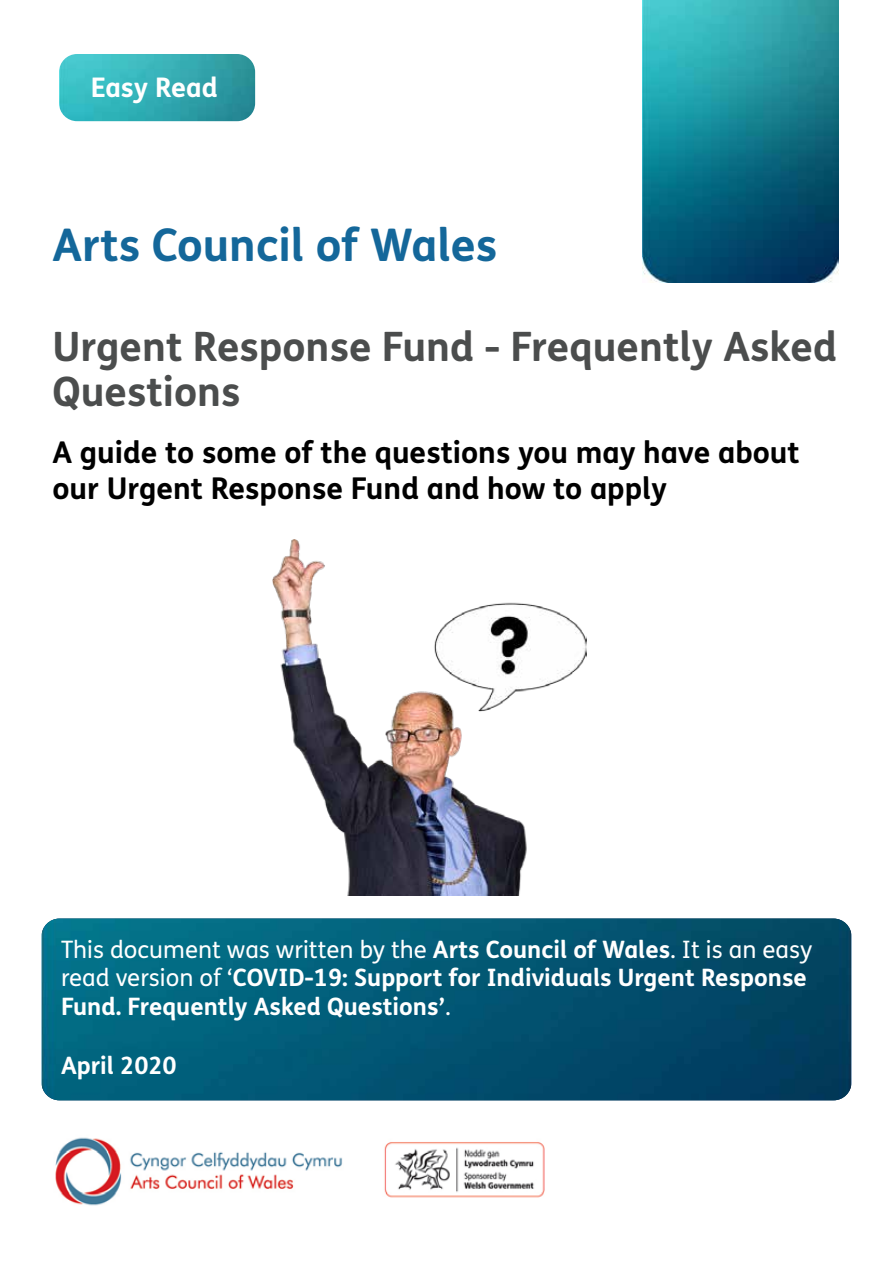
<style>
.page{position:relative;width:893px;height:1263px;background:#fff}
.page>*{position:absolute;margin:0;border:0;box-sizing:border-box;transform-origin:0 0}
.t1{font:700 45px "FS Me Pro";color:#14679a}
.t2{font:700 40.5px/45px "FS Me Pro";color:#4b4d4d}
.t3{font:700 30px/36px "FS Me Pro";color:#000}
.t4{font:700 27px "FS Me Pro";color:#fff}
.t5{font:700 24px/28.8px "FS Me Pro";color:#fff}
.s1{font-weight:400}
</style>
<div class="page">
<img style="left:41px;top:918px;width:810px;height:182px">
<img style="left:59px;top:54px;width:196px;height:67px">
<img style="left:643px;top:0;width:196px;height:282px">
<img style="left:272px;top:539px;width:315px;height:356px">
<img style="left:55px;top:1137px;width:490px;height:69px">
<p class="t4" style="left:91px;top:66px;width:128px">Easy Read</p>
<h1 class="t1" style="left:52px;top:210px;width:446px">Arts Council of Wales</h1>
<h1 class="t2" style="left:52px;top:322px;width:786px">Urgent Response Fund - Frequently Asked<br>Questions</h1>
<p class="t3" style="left:52px;top:433px;width:749px">A guide to some of the questions you may have about our Urgent Response Fund and how to apply</p>
<p class="t5" style="left:61px;top:933px;width:753px"><span class="s1">This document was written by the</span> Arts Council of Wales<span class="s1">. It is an easy read version of ‘</span>COVID-19: Support for Individuals Urgent Response<br>Fund. Frequently Asked Questions’<span class="s1">.</span></p>
<p class="t5" style="left:61px;top:1050px;width:117px">April 2020</p>
</div>
